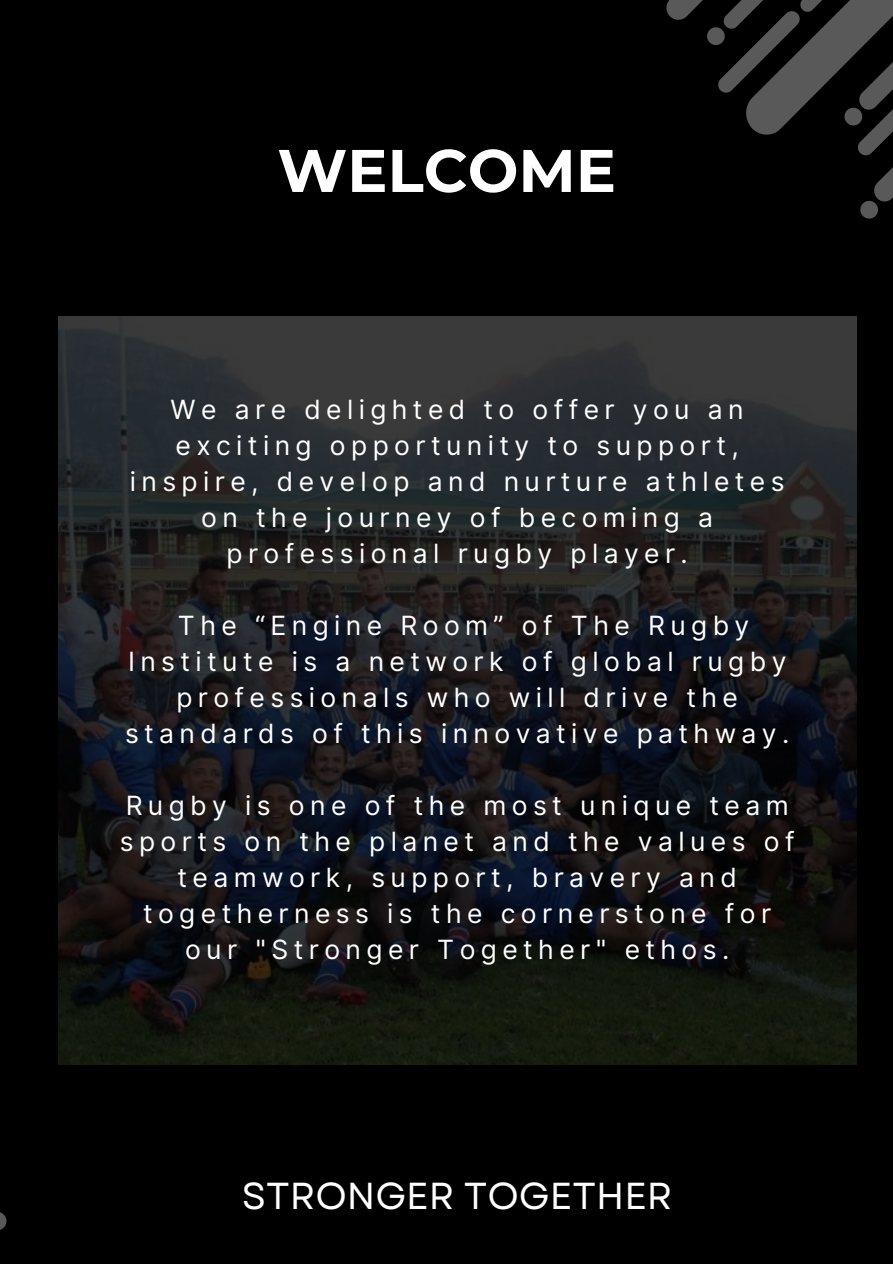
<style>
.page{position:relative;width:893px;height:1264px;background:#fff}
.page>*{position:absolute;margin:0;border:0;box-sizing:border-box;transform-origin:0 0}
.t1{font:700 60px "Montserrat";color:#fff}
.t2{font:37.5px "Garet";color:#fff}
.t3{font:26.4px/36px "Inter";letter-spacing:.205em;color:#fff;text-align:center}
</style>
<div class="page">
<div style="left:0;top:0;width:892px;height:1263px;background:#000"></div>
<svg style="left:0;top:1212px;width:7px;height:18px"></svg>
<svg style="left:666px;top:0;width:226px;height:219px"></svg>
<svg style="left:860px;top:201px;width:17px;height:17px"></svg>
<svg style="left:707px;top:8px;width:95px;height:88px"></svg>
<svg style="left:844px;top:95px;width:48px;height:64px"></svg>
<img style="left:58px;top:317px;width:798px;height:747px">
<p class="t1" style="left:277px;top:134px;width:340px">WELCOME</p>
<p class="t3" style="left:130px;top:391px;width:656px">We are delighted to offer you an exciting opportunity to support, inspire, develop and nurture athletes on the journey of becoming a professional rugby player.</p>
<h1 class="t3" style="left:125px;top:607px;width:665px">The “Engine Room” of The Rugby Institute is a network of global rugby professionals who will drive the standards of this innovative pathway.</h1>
<p class="t3" style="left:120px;top:787px;width:676px">Rugby is one of the most unique team sports on the planet and the values of teamwork, support, bravery and togetherness is the cornerstone for our "Stronger Together" ethos.</p>
<p class="t2" style="left:242px;top:1168px;width:432px">STRONGER TOGETHER</p>
</div>
